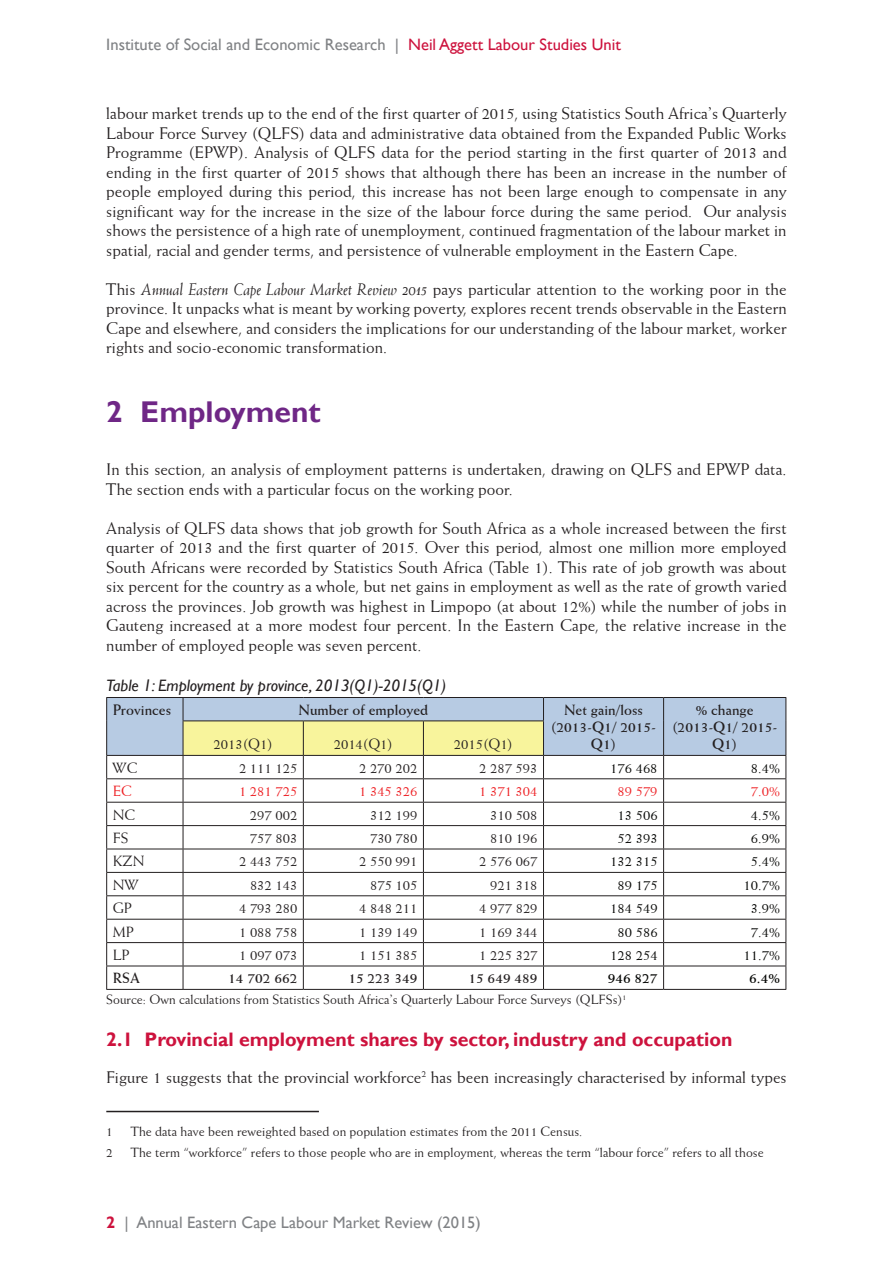
<style>
.page{position:relative;width:893px;height:1263px;background:#fff}
.page>*{position:absolute;margin:0;border:0;box-sizing:border-box;transform-origin:0 0}
.t1{font:700 30px "Gill Sans";color:#6f2786}
.t2{font:700 19.5px "Gill Sans";color:#cd123d}
.t3{font:16.95px/19.5px "Weiss BT";color:#231f20;text-align:justify}
.t4{font:16.5px "Gill Sans";color:#808285}
.t5{font:italic 16.5px "Gill Sans";color:#231f20}
.t6{font:15px "Weiss BT";color:#231f20}
.t7{font:700 15px/17.2px "Weiss BT";color:#231f20;text-align:center}
.t8{font:15px "Weiss BT";color:#040503}
.t9{font:15px "Weiss BT";color:#ee1f23}
.t10{font:700 15px "Weiss BT";color:#040503}
.t11{font:13.5px "Weiss BT";color:#231f20}
.s1{color:#cd123d}
.s2{font-style:italic}
.s3{font-weight:700;color:#cd123d}
</style>
<div class="page">
<hr style="left:106px;top:989px;width:77px;height:1px;background:#231f20">
<hr style="left:183px;top:989px;width:120px;height:1px;background:#231f20">
<hr style="left:303px;top:989px;width:120px;height:1px;background:#231f20">
<hr style="left:423px;top:989px;width:120px;height:1px;background:#231f20">
<svg style="left:106px;top:697px;width:680px;height:292px"></svg>
<hr style="left:543px;top:778px;width:121px;height:1px;background:#231f20">
<hr style="left:664px;top:778px;width:122px;height:1px;background:#231f20">
<hr style="left:543px;top:802px;width:121px;height:1px;background:#231f20">
<hr style="left:664px;top:802px;width:122px;height:1px;background:#231f20">
<hr style="left:543px;top:825px;width:121px;height:1px;background:#231f20">
<hr style="left:664px;top:825px;width:122px;height:1px;background:#231f20">
<hr style="left:543px;top:849px;width:121px;height:1px;background:#231f20">
<hr style="left:664px;top:849px;width:122px;height:1px;background:#231f20">
<hr style="left:543px;top:872px;width:121px;height:1px;background:#231f20">
<hr style="left:664px;top:872px;width:122px;height:1px;background:#231f20">
<hr style="left:543px;top:895px;width:121px;height:1px;background:#231f20">
<hr style="left:664px;top:895px;width:122px;height:1px;background:#231f20">
<hr style="left:543px;top:919px;width:121px;height:1px;background:#231f20">
<hr style="left:664px;top:919px;width:122px;height:1px;background:#231f20">
<hr style="left:543px;top:942px;width:121px;height:1px;background:#231f20">
<hr style="left:664px;top:942px;width:122px;height:1px;background:#231f20">
<hr style="left:543px;top:966px;width:121px;height:1px;background:#231f20">
<hr style="left:664px;top:966px;width:122px;height:1px;background:#231f20">
<hr style="left:543px;top:989px;width:121px;height:1px;background:#231f20">
<hr style="left:664px;top:989px;width:122px;height:1px;background:#231f20">
<hr style="left:106px;top:1111px;width:213px;height:1px;background:#231f20">
<p class="t4" style="left:106px;top:35px;width:516px">Institute of Social and Economic Research | <span class="s1">Neil Aggett Labour Studies Unit</span></p>
<p class="t3" style="left:106px;top:103px;width:682px">labour market trends up to the end of the first quarter of 2015, using Statistics South Africa’s Quarterly Labour Force Survey (QLFS) data and administrative data obtained from the Expanded Public Works Programme (EPWP). Analysis of QLFS data for the period starting in the first quarter of 2013 and ending in the first quarter of 2015 shows that although there has been an increase in the number of people employed during this period, this increase has not been large enough to compensate in any significant way for the increase in the size of the labour force during the same period. Our analysis shows the persistence of a high rate of unemployment, continued fragmentation of the labour market in spatial, racial and gender terms, and persistence of vulnerable employment in the Eastern Cape.</p>
<p class="t3" style="left:106px;top:279px;width:682px">This <span class="s2">Annual Eastern Cape Labour Market Review 2015</span> pays particular attention to the working poor in the province. It unpacks what is meant by working poverty, explores recent trends observable in the Eastern Cape and elsewhere, and considers the implications for our understanding of the labour market, worker rights and socio-economic transformation.</p>
<h1 class="t1" style="left:106px;top:393px;width:216px">2 Employment</h1>
<p class="t3" style="left:106px;top:459px;width:682px">In this section, an analysis of employment patterns is undertaken, drawing on QLFS and EPWP data.<br>The section ends with a particular focus on the working poor.</p>
<p class="t3" style="left:106px;top:518px;width:682px">Analysis of QLFS data shows that job growth for South Africa as a whole increased between the first quarter of 2013 and the first quarter of 2015. Over this period, almost one million more employed South Africans were recorded by Statistics South Africa (Table 1). This rate of job growth was about six percent for the country as a whole, but net gains in employment as well as the rate of growth varied across the provinces. Job growth was highest in Limpopo (at about 12%) while the number of jobs in Gauteng increased at a more modest four percent. In the Eastern Cape, the relative increase in the number of employed people was seven percent.</p>
<p class="t5" style="left:106px;top:676px;width:341px">Table 1: Employment by province, 2013(Q1)-2015(Q1)</p>
<p class="t7" style="left:113px;top:701px;width:60px">Provinces</p>
<p class="t7" style="left:298px;top:701px;width:131px">Number of employed</p>
<p class="t7" style="left:551px;top:701px;width:107px">Net gain/loss (2013-Q1/ 2015-<br>Q1)</p>
<p class="t7" style="left:672px;top:701px;width:107px">% change (2013-Q1/ 2015-</p>
<p class="t6" style="left:214px;top:735px;width:61px">2013(Q1)</p>
<p class="t6" style="left:334px;top:735px;width:61px">2014(Q1)</p>
<p class="t6" style="left:454px;top:735px;width:61px">2015(Q1)</p>
<p class="t7" style="left:712px;top:735px;width:27px">Q1)</p>
<p class="t6" style="left:113px;top:758px;width:26px">WC</p>
<p class="t6" style="left:239px;top:758px;width:60px">2 111 125</p>
<p class="t6" style="left:359px;top:758px;width:60px">2 270 202</p>
<p class="t6" style="left:479px;top:758px;width:60px">2 287 593</p>
<p class="t8" style="left:610px;top:758px;width:49px">176 468</p>
<p class="t8" style="left:751px;top:758px;width:31px">8.4%</p>
<p class="t9" style="left:113px;top:782px;width:21px">EC</p>
<p class="t9" style="left:239px;top:782px;width:60px">1 281 725</p>
<p class="t9" style="left:359px;top:782px;width:60px">1 345 326</p>
<p class="t9" style="left:479px;top:782px;width:60px">1 371 304</p>
<p class="t9" style="left:617px;top:782px;width:42px">89 579</p>
<p class="t9" style="left:751px;top:782px;width:31px">7.0%</p>
<p class="t6" style="left:113px;top:805px;width:24px">NC</p>
<p class="t6" style="left:250px;top:805px;width:49px">297 002</p>
<p class="t6" style="left:370px;top:805px;width:49px">312 199</p>
<p class="t6" style="left:490px;top:805px;width:49px">310 508</p>
<p class="t8" style="left:617px;top:805px;width:42px">13 506</p>
<p class="t8" style="left:751px;top:805px;width:31px">4.5%</p>
<p class="t6" style="left:113px;top:828px;width:17px">FS</p>
<p class="t6" style="left:250px;top:828px;width:49px">757 803</p>
<p class="t6" style="left:370px;top:828px;width:49px">730 780</p>
<p class="t6" style="left:490px;top:828px;width:49px">810 196</p>
<p class="t8" style="left:617px;top:828px;width:42px">52 393</p>
<p class="t8" style="left:751px;top:828px;width:31px">6.9%</p>
<p class="t6" style="left:113px;top:852px;width:33px">KZN</p>
<p class="t6" style="left:239px;top:852px;width:60px">2 443 752</p>
<p class="t6" style="left:359px;top:852px;width:60px">2 550 991</p>
<p class="t6" style="left:479px;top:852px;width:60px">2 576 067</p>
<p class="t8" style="left:610px;top:852px;width:49px">132 315</p>
<p class="t8" style="left:751px;top:852px;width:31px">5.4%</p>
<p class="t6" style="left:113px;top:875px;width:27px">NW</p>
<p class="t6" style="left:250px;top:875px;width:49px">832 143</p>
<p class="t6" style="left:370px;top:875px;width:49px">875 105</p>
<p class="t6" style="left:490px;top:875px;width:49px">921 318</p>
<p class="t8" style="left:618px;top:875px;width:42px">89 175</p>
<p class="t8" style="left:743px;top:875px;width:38px">10.7%</p>
<p class="t6" style="left:113px;top:899px;width:21px">GP</p>
<p class="t6" style="left:239px;top:899px;width:60px">4 793 280</p>
<p class="t6" style="left:359px;top:899px;width:60px">4 848 211</p>
<p class="t6" style="left:479px;top:899px;width:60px">4 977 829</p>
<p class="t8" style="left:610px;top:899px;width:49px">184 549</p>
<p class="t8" style="left:751px;top:899px;width:31px">3.9%</p>
<p class="t6" style="left:113px;top:922px;width:23px">MP</p>
<p class="t6" style="left:239px;top:922px;width:60px">1 088 758</p>
<p class="t6" style="left:359px;top:922px;width:60px">1 139 149</p>
<p class="t6" style="left:479px;top:922px;width:60px">1 169 344</p>
<p class="t8" style="left:618px;top:922px;width:42px">80 586</p>
<p class="t8" style="left:751px;top:922px;width:31px">7.4%</p>
<p class="t6" style="left:113px;top:945px;width:18px">LP</p>
<p class="t6" style="left:239px;top:945px;width:60px">1 097 073</p>
<p class="t6" style="left:359px;top:945px;width:60px">1 151 385</p>
<p class="t6" style="left:479px;top:945px;width:60px">1 225 327</p>
<p class="t8" style="left:610px;top:945px;width:49px">128 254</p>
<p class="t8" style="left:744px;top:945px;width:38px">11.7%</p>
<p class="t7" style="left:113px;top:969px;width:29px">RSA</p>
<p class="t7" style="left:228px;top:969px;width:71px">14 702 662</p>
<p class="t7" style="left:348px;top:969px;width:71px">15 223 349</p>
<p class="t7" style="left:468px;top:969px;width:71px">15 649 489</p>
<p class="t10" style="left:608px;top:969px;width:51px">946 827</p>
<p class="t10" style="left:749px;top:969px;width:32px">6.4%</p>
<p class="t11" style="left:106px;top:991px;width:522px">Source: Own calculations from Statistics South Africa’s Quarterly Labour Force Surveys (QLFSs)<sup>1</sup></p>
<p class="t2" style="left:106px;top:1028px;width:628px">2.1 Provincial employment shares by sector, industry and occupation</p>
<p class="t3" style="left:106px;top:1067px;width:682px">Figure 1 suggests that the provincial workforce<sup>2</sup> has been increasingly characterised by informal types</p>
<p class="t11" style="left:106px;top:1123px;width:8px">1</p>
<p class="t11" style="left:131px;top:1123px;width:453px">The data have been reweighted based on population estimates from the 2011 Census.</p>
<p class="t11" style="left:106px;top:1144px;width:8px">2</p>
<p class="t11" style="left:131px;top:1144px;width:634px">The term “workforce” refers to those people who are in employment, whereas the term “labour force” refers to all those</p>
<p class="t4" style="left:106px;top:1212px;width:376px"><span class="s3">2</span> | Annual Eastern Cape Labour Market Review (2015)</p>
</div>
